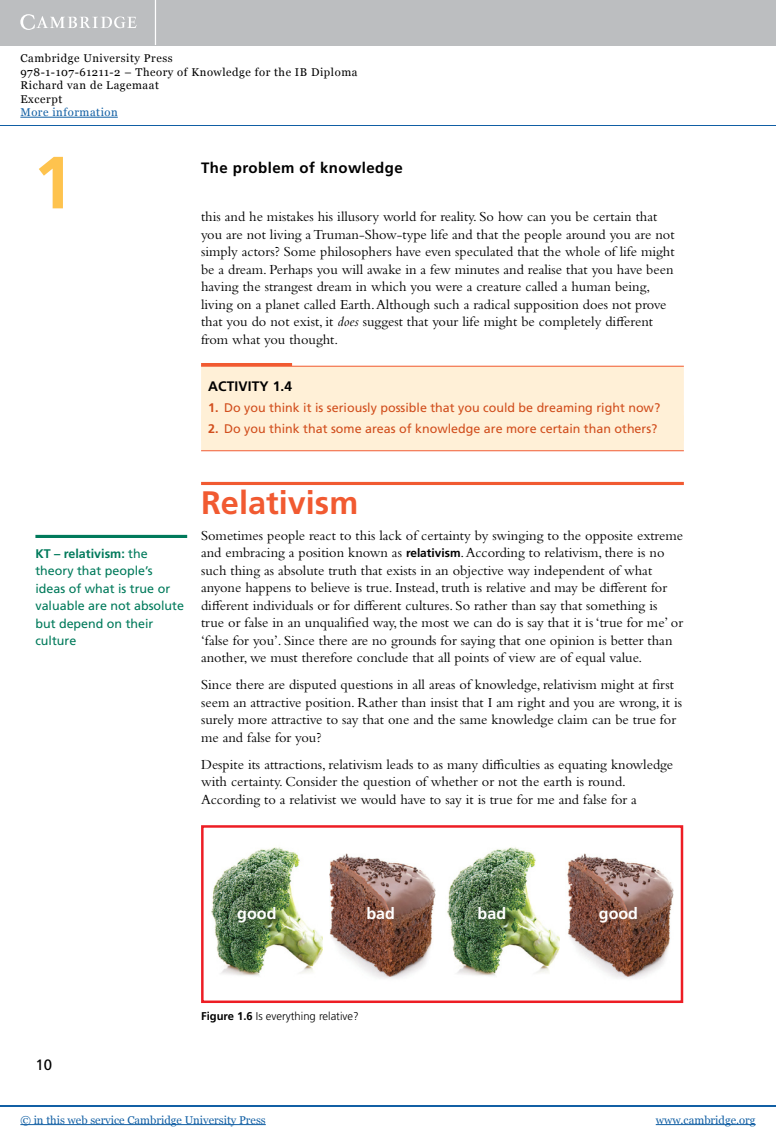
<style>
.page{position:relative;width:776px;height:1144px;background:#fff}
.page>*{position:absolute;margin:0;border:0;box-sizing:border-box;transform-origin:0 0}
.t1{font:700 73.75px "Frutiger LT Std";color:#fec34e}
.t2{font:700 32.5px "Frutiger LT Std";color:#f15a31}
.t3{font:700 16px "Frutiger LT Std";color:#fff}
.t4{font:700 15px "Frutiger LT Std";letter-spacing:.03em;color:#000}
.t5{font:15px "Frutiger LT Std";color:#000}
.t6{font:14.38px/17.5px "Bembo Std";color:#000}
.t7{font:700 13.75px "Frutiger LT Std";letter-spacing:.01em;color:#000}
.t8{font:12.5px "Frutiger LT Std";color:#d14e1d}
.t9{font:12.5px/17.5px "Frutiger LT Std";color:#007a5b}
.t10{font:11.25px/13.4px "Georgia";letter-spacing:.05em;color:#000}
.t11{font:11.25px "Georgia";color:#115fa4}
.t12{font:300 11.25px "Frutiger LT Std";color:#000}
.t13{font:11.25px "Georgia";letter-spacing:.05em;color:#115fa4}
.s1{font-style:italic}
.s2{font-weight:700}
.s3{font-family:"Frutiger LT Std";font-weight:700;font-size:11.88px}
</style>
<div class="page">
<div style="left:0;top:0;width:776px;height:45px;background:#bcbec0"></div>
<hr style="left:155px;top:0;width:1px;height:45px;background:#fff">
<svg style="left:20px;top:14px;width:117px;height:16px"></svg>
<hr style="left:20px;top:117px;width:98px;height:1px;background:#115fa4">
<hr style="left:0;top:125px;width:776px;height:1px;background:#115fa4">
<hr style="left:0;top:1104px;width:776px;height:1px;background:#115fa4">
<hr style="left:20px;top:1124px;width:246px;height:1px;background:#115fa4">
<hr style="left:656px;top:1124px;width:100px;height:1px;background:#115fa4">
<hr style="left:201px;top:363px;width:91px;height:3px;background:#f15a31">
<div style="left:201px;top:366px;width:483px;height:75px;background:#fff0d7"></div>
<hr style="left:201px;top:366px;width:483px;height:1px;background:#f15a31">
<div style="left:201px;top:415px;width:483px;height:35px;background:#fff0d7"></div>
<hr style="left:201px;top:450px;width:483px;height:1px;background:#f15a31">
<hr style="left:201px;top:482px;width:483px;height:3px;background:#f15a31">
<svg style="left:35px;top:534px;width:152px;height:4px"></svg>
<div style="left:201px;top:825px;width:482px;height:177px;border:2px solid #ed1d24"></div>
<img style="left:211px;top:847px;width:112px;height:129px">
<img style="left:447px;top:847px;width:113px;height:129px">
<img style="left:329px;top:853px;width:107px;height:126px">
<img style="left:567px;top:853px;width:107px;height:126px">
<p class="t10" style="left:20px;top:52px;width:339px">Cambridge University Press<br>978-1-107-61211-2 – Theory of Knowledge for the IB Diploma<br>Richard van de Lagemaat<br>Excerpt</p>
<p class="t13" style="left:20px;top:105px;width:99px">More information</p>
<h1 class="t1" style="left:33px;top:139px;width:43px">1</h1>
<p class="t4" style="left:201px;top:159px;width:203px">The problem of knowledge</p>
<p class="t6" style="left:201px;top:207px;width:475px">this and he mistakes his illusory world for reality. So how can you be certain that you are not living a Truman-Show-type life and that the people around you are not simply actors? Some philosophers have even speculated that the whole of life might be a dream. Perhaps you will awake in a few minutes and realise that you have been having the strangest dream in which you were a creature called a human being, living on a planet called Earth. Although such a radical supposition does not prove that you do not exist, it <span class="s1">does</span> suggest that your life might be completely different from what you thought.</p>
<p class="t7" style="left:208px;top:377px;width:86px">ACTIVITY 1.4</p>
<p class="t8" style="left:208px;top:400px;width:454px"><span class="s2">1.</span> Do you think it is seriously possible that you could be dreaming right now?</p>
<p class="t8" style="left:208px;top:421px;width:451px"><span class="s2">2.</span> Do you think that some areas of knowledge are more certain than others?</p>
<p class="t9" style="left:35px;top:544px;width:150px"><span class="s2">KT – relativism:</span> the theory that people’s ideas of what is true or valuable are not absolute but depend on their culture</p>
<h2 class="t2" style="left:201px;top:483px;width:159px">Relativism</h2>
<p class="t6" style="left:201px;top:526px;width:484px">Sometimes people react to this lack of certainty by swinging to the opposite extreme and embracing a position known as <span class="s3">relativism</span>. According to relativism, there is no such thing as absolute truth that exists in an objective way independent of what anyone happens to believe is true. Instead, truth is relative and may be different for different individuals or for different cultures. So rather than say that something is true or false in an unqualified way, the most we can do is say that it is ‘true for me’ or ‘false for you’. Since there are no grounds for saying that one opinion is better than another, we must therefore conclude that all points of view are of equal value.</p>
<p class="t6" style="left:201px;top:675px;width:483px">Since there are disputed questions in all areas of knowledge, relativism might at first seem an attractive position. Rather than insist that I am right and you are wrong, it is surely more attractive to say that one and the same knowledge claim can be true for me and false for you?</p>
<p class="t6" style="left:201px;top:755px;width:474px">Despite its attractions, relativism leads to as many difficulties as equating knowledge with certainty. Consider the question of whether or not the earth is round.<br>According to a relativist we would have to say it is true for me and false for a</p>
<p class="t5" style="left:35px;top:1055px;width:18px">10</p>
<p class="t3" style="left:237px;top:903px;width:41px">good</p>
<p class="t3" style="left:366px;top:903px;width:30px">bad</p>
<p class="t3" style="left:478px;top:903px;width:30px">bad</p>
<p class="t3" style="left:599px;top:903px;width:41px">good</p>
<p class="t12" style="left:201px;top:1009px;width:159px"><span class="s2">Figure 1.6</span> Is everything relative?</p>
<p class="t11" style="left:20px;top:1112px;width:247px">© in this web service Cambridge University Press</p>
<p class="t11" style="left:656px;top:1112px;width:101px">www.cambridge.org</p>
</div>
